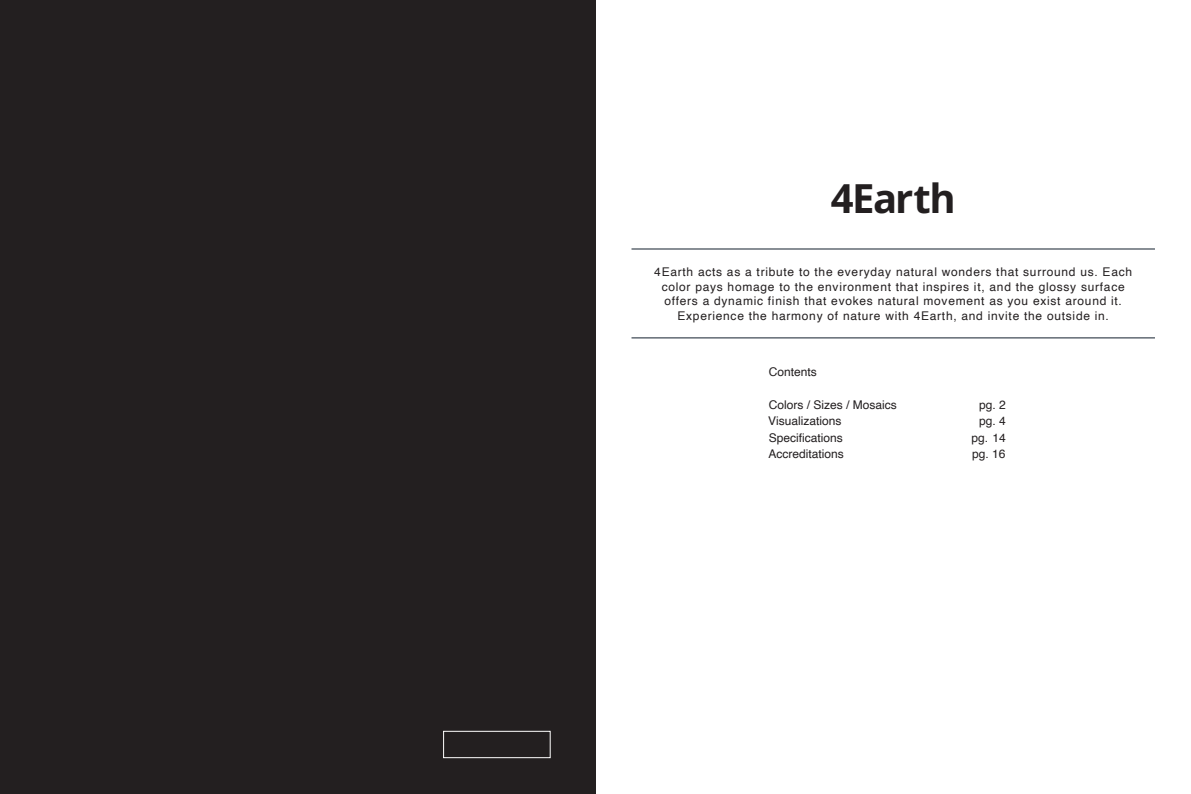
<style>
.page{position:relative;width:1191px;height:794px;background:#fff}
.page>*{position:absolute;margin:0;border:0;box-sizing:border-box;transform-origin:0 0}
.t1{font:700 40px "Open Sans";letter-spacing:-.035em;color:#231f20}
.t2{font:12px/14.4px "Helvetica";letter-spacing:.06em;color:#231f20;text-align:center}
.t3{font:12px "Helvetica";color:#231f20}
</style>
<div class="page">
<div style="left:0;top:0;width:595px;height:794px;background:#231f20"></div>
<hr style="left:631px;top:338px;width:524px;height:1px;background:#13202d">
<hr style="left:631px;top:249px;width:524px;height:1px;background:#13202d">
<div style="left:443px;top:731px;width:107px;height:27px;border:1px solid #fff"></div>
<p class="t1" style="left:831px;top:170px;width:127px">4Earth</p>
<p class="t2" style="left:654px;top:265px;width:479px">4Earth acts as a tribute to the everyday natural wonders that surround us. Each color pays homage to the environment that inspires it, and the glossy surface</p>
<p class="t2" style="left:664px;top:294px;width:459px">offers a dynamic finish that evokes natural movement as you exist around it.</p>
<p class="t2" style="left:677px;top:308px;width:433px">Experience the harmony of nature with 4Earth, and invite the outside in.</p>
<p class="t3" style="left:769px;top:363px;width:50px">Contents</p>
<p class="t3" style="left:769px;top:395px;width:130px">Colors / Sizes / Mosaics</p>
<p class="t2" style="left:979px;top:398px;width:28px">pg. 2</p>
<p class="t3" style="left:768px;top:412px;width:75px">Visualizations</p>
<p class="t2" style="left:979px;top:414px;width:28px">pg. 4</p>
<p class="t3" style="left:769px;top:428px;width:76px">Specifications</p>
<p class="t2" style="left:971px;top:431px;width:36px">pg. 14</p>
<p class="t3" style="left:768px;top:445px;width:77px">Accreditations</p>
<p class="t2" style="left:972px;top:447px;width:35px">pg. 16</p>
</div>
